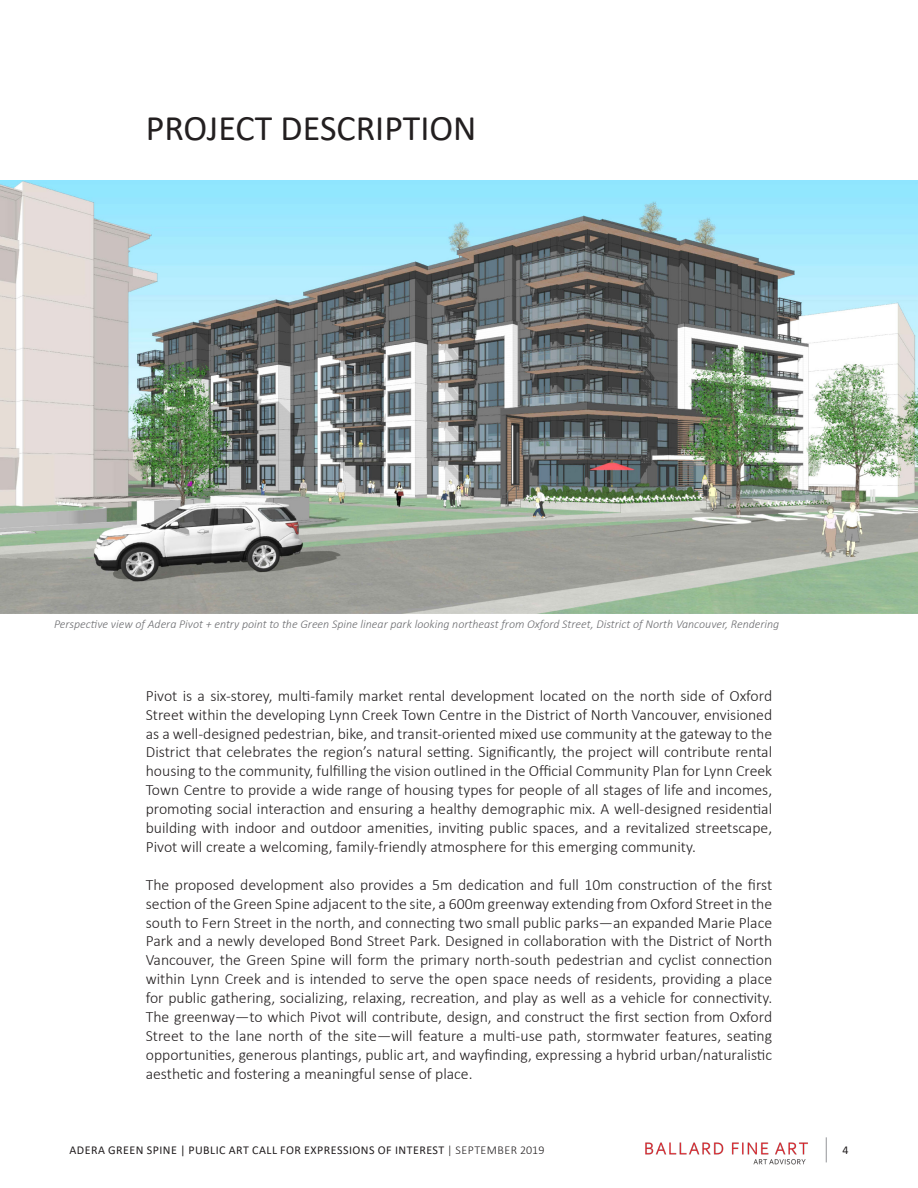
<style>
.page{position:relative;width:918px;height:1188px;background:#fff}
.page>*{position:absolute;margin:0;border:0;box-sizing:border-box;transform-origin:0 0}
.t1{font:36px "Calibri";color:#231f20}
.Body{font:300 15.75px/18.9px "Calibri";color:#231f20;text-align:justify}
.t2{font:italic 300 12px "Calibri";color:#6c6d70}
.t3{font:12px "Calibri";letter-spacing:.04em;color:#231f20}
.s1{font-weight:300}
</style>
<div class="page">
<img style="left:645px;top:1142px;width:163px;height:22px">
<svg style="left:826px;top:1137px;width:1px;height:25px"></svg>
<img style="left:0;top:180px;width:918px;height:433px">
<p class="t1" style="left:146px;top:103px;width:332px">PROJECT DESCRIPTION</p>
<p class="t2" style="left:54px;top:617px;width:727px">Perspective view of Adera Pivot + entry point to the Green Spine linear park looking northeast from Oxford Street, District of North Vancouver, Rendering</p>
<p class="Body" style="left:146px;top:686px;width:628px">Pivot is a six-storey, multi-family market rental development located on the north side of Oxford Street within the developing Lynn Creek Town Centre in the District of North Vancouver, envisioned as a well-designed pedestrian, bike, and transit-oriented mixed use community at the gateway to the District that celebrates the region’s natural setting. Significantly, the project will contribute rental housing to the community, fulfilling the vision outlined in the Official Community Plan for Lynn Creek Town Centre to provide a wide range of housing types for people of all stages of life and incomes, promoting social interaction and ensuring a healthy demographic mix. A well-designed residential building with indoor and outdoor amenities, inviting public spaces, and a revitalized streetscape, Pivot will create a welcoming, family-friendly atmosphere for this emerging community.</p>
<p class="Body" style="left:146px;top:875px;width:628px">The proposed development also provides a 5m dedication and full 10m construction of the first section of the Green Spine adjacent to the site, a 600m greenway extending from Oxford Street in the south to Fern Street in the north, and connecting two small public parks—an expanded Marie Place Park and a newly developed Bond Street Park. Designed in collaboration with the District of North Vancouver, the Green Spine will form the primary north-south pedestrian and cyclist connection within Lynn Creek and is intended to serve the open space needs of residents, providing a place for public gathering, socializing, relaxing, recreation, and play as well as a vehicle for connectivity.<br>The greenway—to which Pivot will contribute, design, and construct the first section from Oxford Street to the lane north of the site—will feature a multi-use path, stormwater features, seating opportunities, generous plantings, public art, and wayfinding, expressing a hybrid urban/naturalistic aesthetic and fostering a meaningful sense of place.</p>
<p class="t3" style="left:70px;top:1142px;width:476px">ADERA GREEN SPINE | PUBLIC ART CALL FOR EXPRESSIONS OF INTEREST <span class="s1">| SEPTEMBER 2019</span></p>
<p class="t3" style="left:843px;top:1142px;width:8px">4</p>
</div>
